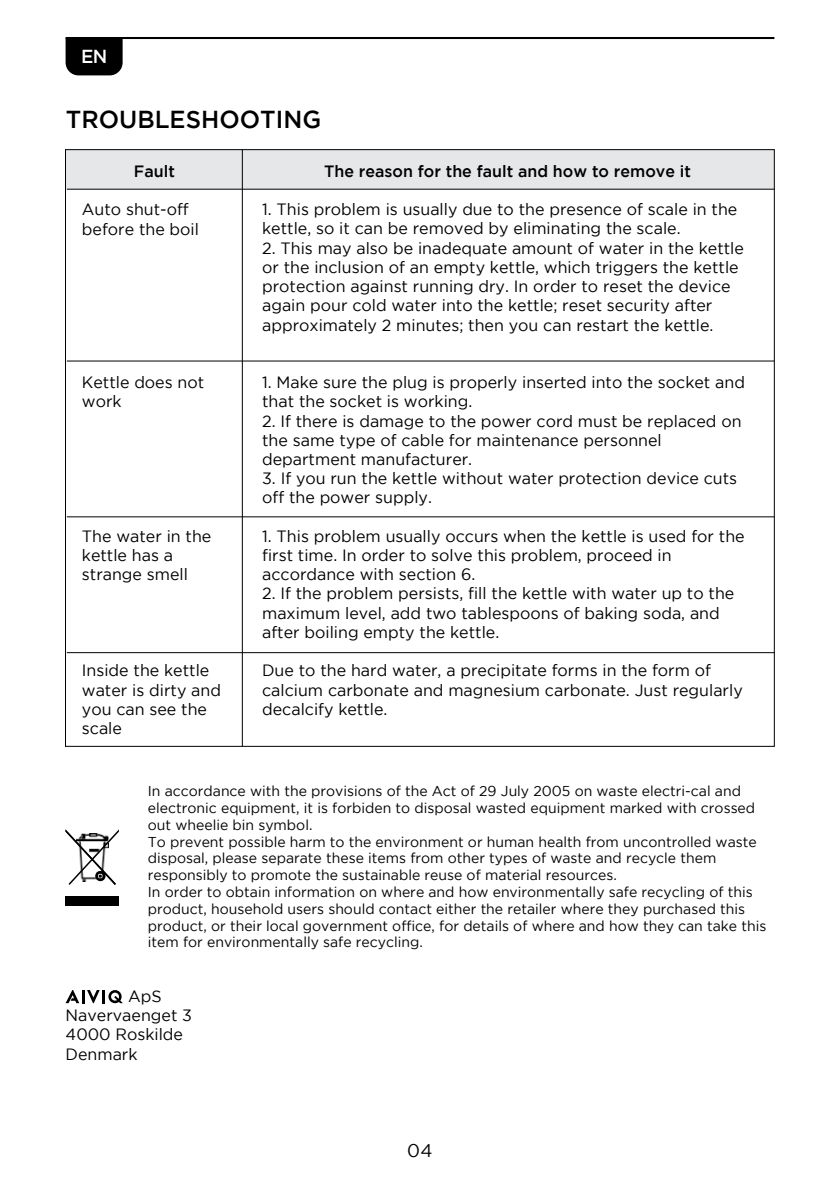
<style>
.page{position:relative;width:840px;height:1191px;background:#fff}
.page>*{position:absolute;margin:0;border:0;box-sizing:border-box;transform-origin:0 0}
.t1{font:500 24.4px "Gotham";color:#000001}
.t2{font:500 18.8px "Gotham";color:#fff}
.t3{font:18.4px "Gotham";color:#000001}
.t4{font:16.4px/19.2px "Gotham";color:#000001}
.t5{font:500 16.4px "Gotham";color:#000001}
.t6{font:14.2px/16.8px "Gotham";color:#000001}
</style>
<div class="page">
<hr style="left:66px;top:37px;width:708px;height:2px;background:#000001">
<div style="left:66px;top:39px;width:56px;height:36px;background:#000001"></div>
<div style="left:65px;top:150px;width:709px;height:39px;background:#e6e7e9"></div>
<hr style="left:67px;top:189px;width:707px;height:1px;background:#000001">
<hr style="left:67px;top:360px;width:707px;height:1px;background:#000001">
<hr style="left:67px;top:516px;width:707px;height:1px;background:#000001">
<hr style="left:67px;top:652px;width:707px;height:1px;background:#000001">
<hr style="left:242px;top:150px;width:1px;height:596px;background:#000001">
<svg style="left:66px;top:990px;width:57px;height:13px"></svg>
<svg style="left:65px;top:829px;width:54px;height:56px"></svg>
<div style="left:65px;top:896px;width:54px;height:10px;background:#000001"></div>
<p class="t2" style="left:81px;top:46px;width:28px">EN</p>
<h1 class="t1" style="left:66px;top:106px;width:257px">TROUBLESHOOTING</h1>
<p class="t5" style="left:134px;top:162px;width:42px">Fault</p>
<p class="t4" style="left:82px;top:200px;width:119px">Auto shut-off before the boil</p>
<p class="t4" style="left:82px;top:372px;width:124px">Kettle does not work</p>
<p class="t4" style="left:82px;top:526px;width:131px">The water in the kettle has a strange smell</p>
<p class="t4" style="left:82px;top:660px;width:141px">Inside the kettle water is dirty and you can see the scale</p>
<p class="t5" style="left:324px;top:162px;width:368px">The reason for the fault and how to remove it</p>
<p class="t4" style="left:262px;top:200px;width:476px">1. This problem is usually due to the presence of scale in the kettle, so it can be removed by eliminating the scale.</p>
<p class="t4" style="left:262px;top:238px;width:483px">2. This may also be inadequate amount of water in the kettle or the inclusion of an empty kettle, which triggers the kettle protection against running dry. In order to reset the device again pour cold water into the kettle; reset security after approximately 2 minutes; then you can restart the kettle.</p>
<p class="t4" style="left:262px;top:372px;width:484px">1. Make sure the plug is properly inserted into the socket and that the socket is working.</p>
<p class="t4" style="left:262px;top:411px;width:480px">2. If there is damage to the power cord must be replaced on the same type of cable for maintenance personnel department manufacturer.</p>
<p class="t4" style="left:262px;top:468px;width:476px">3. If you run the kettle without water protection device cuts off the power supply.</p>
<p class="t4" style="left:262px;top:526px;width:484px">1. This problem usually occurs when the kettle is used for the first time. In order to solve this problem, proceed in accordance with section 6.</p>
<p class="t4" style="left:262px;top:584px;width:473px">2. If the problem persists, fill the kettle with water up to the maximum level, add two tablespoons of baking soda, and after boiling empty the kettle.</p>
<p class="t4" style="left:262px;top:660px;width:482px">Due to the hard water, a precipitate forms in the form of calcium carbonate and magnesium carbonate. Just regularly decalcify kettle.</p>
<p class="t6" style="left:148px;top:782px;width:619px">In accordance with the provisions of the Act of 29 July 2005 on waste electri-cal and electronic equipment, it is forbiden to disposal wasted equipment marked with crossed out wheelie bin symbol.<br>To prevent possible harm to the environment or human health from uncontrolled waste disposal, please separate these items from other types of waste and recycle them responsibly to promote the sustainable reuse of material resources.<br>In order to obtain information on where and how environmentally safe recycling of this product, household users should contact either the retailer where they purchased this product, or their local government office, for details of where and how they can take this item for environmentally safe recycling.</p>
<p class="t4" style="left:66px;top:986px;width:128px;text-indent:62px">ApS<br>Navervaenget 3<br>4000 Roskilde<br>Denmark</p>
<p class="t3" style="left:407px;top:1140px;width:27px">04</p>
</div>
